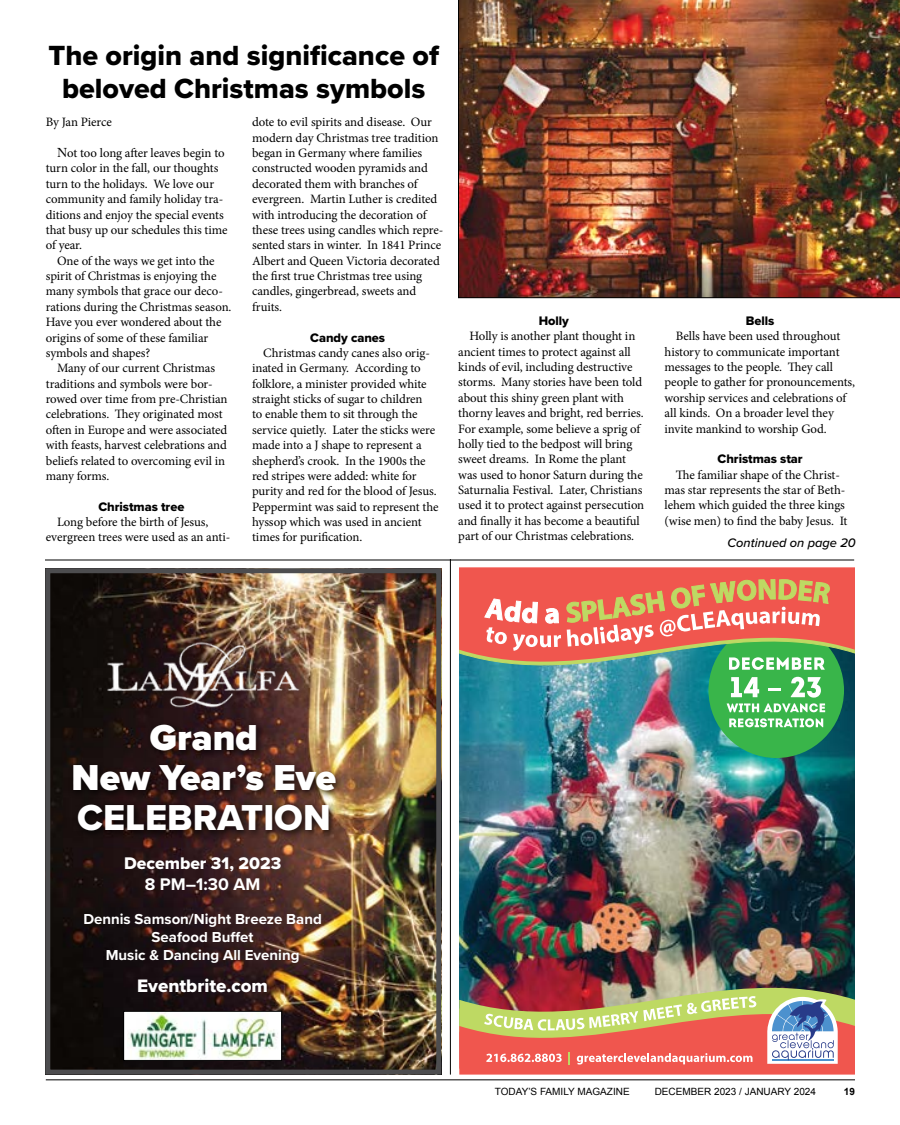
<style>
.page{position:relative;width:900px;height:1125px;background:#fff}
.page>*{position:absolute;margin:0;border:0;box-sizing:border-box;transform-origin:0 0}
.t1{font:900 37.38px/39.9px "Proxima Nova";color:#fff;text-align:center}
.t2{font:37.38px "Proxima Nova Extrabld";color:#fff}
.t3{font:28.75px/32.5px "Proxima Nova Extrabld";color:#000;text-align:center}
.t4{font:18.75px "Proxima Nova Extrabld";color:#fff}
.t5{font:17.5px "Proxima Nova Extrabld";color:#fff}
.t6{font:700 17.5px "Proxima Nova";color:#fff}
.t7{font:700 15px/18px "Proxima Nova";color:#fff;text-align:center}
.t8{font:12.75px/15.4px "Minion Pro";letter-spacing:-.005em;color:#000}
.t9{font:12.75px "Proxima Nova Extrabld";letter-spacing:-.005em;color:#000}
.t10{font:italic 500 12.75px "Proxima Nova";color:#000}
.t11{font:10px "Arial";color:#000}
.t12{font:700 10px "Arial";color:#000}
.s1{font-family:"Adobe Caslon Pro"}
</style>
<div class="page">
<hr style="left:450px;top:559px;width:1px;height:516px;background:#000">
<img style="left:51px;top:574px;width:384px;height:495px">
<img style="left:97px;top:627px;width:214px;height:81px">
<div style="left:68px;top:720px;width:276px;height:119px;background:#000;opacity:.75"></div>
<img style="left:128px;top:1013px;width:152px;height:46px">
<div style="left:123px;top:1011px;width:159px;height:50px;border:1px solid #000"></div>
<div style="left:45px;top:568px;width:396px;height:507px;border:5px solid #4d4d4f"></div>
<img style="left:459px;top:694px;width:396px;height:264px">
<div style="left:708px;top:623px;width:136px;height:135px;background:#39b54a;border-radius:50%"></div>
<svg style="left:727px;top:694px;width:98px;height:34px"></svg>
<svg style="left:459px;top:691px;width:396px;height:3px"></svg>
<svg style="left:459px;top:578px;width:396px;height:113px"></svg>
<svg style="left:484px;top:567px;width:346px;height:103px"></svg>
<img style="left:459px;top:958px;width:396px;height:117px">
<hr style="left:46px;top:1080px;width:809px;height:1px;background:#000">
<hr style="left:45px;top:560px;width:809px;height:1px;background:#000">
<img style="left:458px;top:0;width:442px;height:298px">
<h2 class="t3" style="left:48px;top:39px;width:392px">The origin and significance of beloved Christmas symbols</h2>
<p class="t8" style="left:46px;top:115px;width:68px">By Jan Pierce</p>
<p class="t8" style="left:46px;top:145px;width:183px;text-indent:11px"><span class="s1">N</span>ot too long after leaves begin to turn color in the fall, our thoughts turn to the holidays. We love our community and family holiday tra&shy;ditions and enjoy the special events that busy up our schedules this time of year.</p>
<p class="t8" style="left:46px;top:253px;width:187px;text-indent:11px">One of the ways we get into the spirit of Christmas is enjoying the many symbols that grace our deco&shy;rations during the Christmas season.<br>Have you ever wondered about the origins of some of these familiar symbols and shapes?</p>
<p class="t8" style="left:46px;top:361px;width:183px;text-indent:11px">Many of our current Christmas traditions and symbols were bor&shy;rowed over time from pre-Christian celebrations. They originated most often in Europe and were associated with feasts, harvest celebrations and beliefs related to overcoming evil in many forms.</p>
<p class="t9" style="left:98px;top:497px;width:87px">Christmas tree</p>
<p class="t8" style="left:46px;top:514px;width:186px;text-indent:11px">Long before the birth of Jesus, evergreen trees were used as an anti-</p>
<p class="t8" style="left:252px;top:115px;width:193px">dote to evil spirits and disease. Our modern day Christmas tree tradition began in Germany where families constructed wooden pyramids and decorated them with branches of evergreen. Martin Luther is credited with introducing the decoration of these trees using candles which repre&shy;sented stars in winter. In 1841 Prince Albert and Queen Victoria decorated the first true Christmas tree using candles, gingerbread, sweets and fruits.</p>
<p class="t9" style="left:310px;top:328px;width:76px">Candy canes</p>
<p class="t8" style="left:252px;top:345px;width:188px;text-indent:11px">Christmas candy canes also orig&shy;inated in Germany. According to folklore, a minister provided white straight sticks of sugar to children<br>to enable them to sit through the service quietly. Later the sticks were made into a J shape to represent a shepherd’s crook. In the 1900s the red stripes were added: white for purity and red for the blood of Jesus.<br>Peppermint was said to represent the hyssop which was used in ancient times for purification.</p>
<p class="t9" style="left:539px;top:311px;width:32px">Holly</p>
<p class="t8" style="left:458px;top:329px;width:188px;text-indent:11px">Holly is another plant thought in ancient times to protect against all kinds of evil, including destructive storms. Many stories have been told about this shiny green plant with thorny leaves and bright, red berries.<br>For example, some believe a sprig of holly tied to the bedpost will bring sweet dreams. In Rome the plant was used to honor Saturn during the Saturnalia Festival. Later, Christians used it to protect against persecution and finally it has become a beautiful part of our Christmas celebrations.</p>
<p class="t9" style="left:746px;top:311px;width:30px">Bells</p>
<p class="t8" style="left:665px;top:329px;width:192px;text-indent:11px">Bells have been used throughout history to communicate important messages to the people. They call people to gather for pronouncements, worship services and celebrations of all kinds. On a broader level they invite mankind to worship God.</p>
<p class="t9" style="left:718px;top:450px;width:87px">Christmas star</p>
<p class="t8" style="left:665px;top:467px;width:184px;text-align:center">The familiar shape of the Christ&shy;mas star represents the star of Beth&shy;lehem which guided the three kings (wise men) to find the baby Jesus. It</p>
<p class="t10" style="left:728px;top:533px;width:130px">Continued on page 20</p>
<h1 class="t1" style="left:72px;top:718px;width:266px">Grand<br>New Year’s Eve</h1>
<h1 class="t2" style="left:77px;top:790px;width:255px">CELEBRATION</h1>
<h3 class="t5" style="left:124px;top:850px;width:159px">December 31, 2023</h3>
<h3 class="t6" style="left:145px;top:871px;width:117px">8 PM–1:30 AM</h3>
<p class="t7" style="left:83px;top:910px;width:240px">Dennis Samson/Night Breeze Band<br>Seafood Buffet<br>Music &amp; Dancing All Evening</p>
<h3 class="t4" style="left:137px;top:972px;width:132px">Eventbrite.com</h3>
<p class="t11" style="left:495px;top:1085px;width:136px">TODAY’S FAMILY MAGAZINE</p>
<p class="t11" style="left:655px;top:1085px;width:163px">DECEMBER 2023 / JANUARY 2024</p>
<p class="t12" style="left:844px;top:1085px;width:13px">19</p>
</div>
